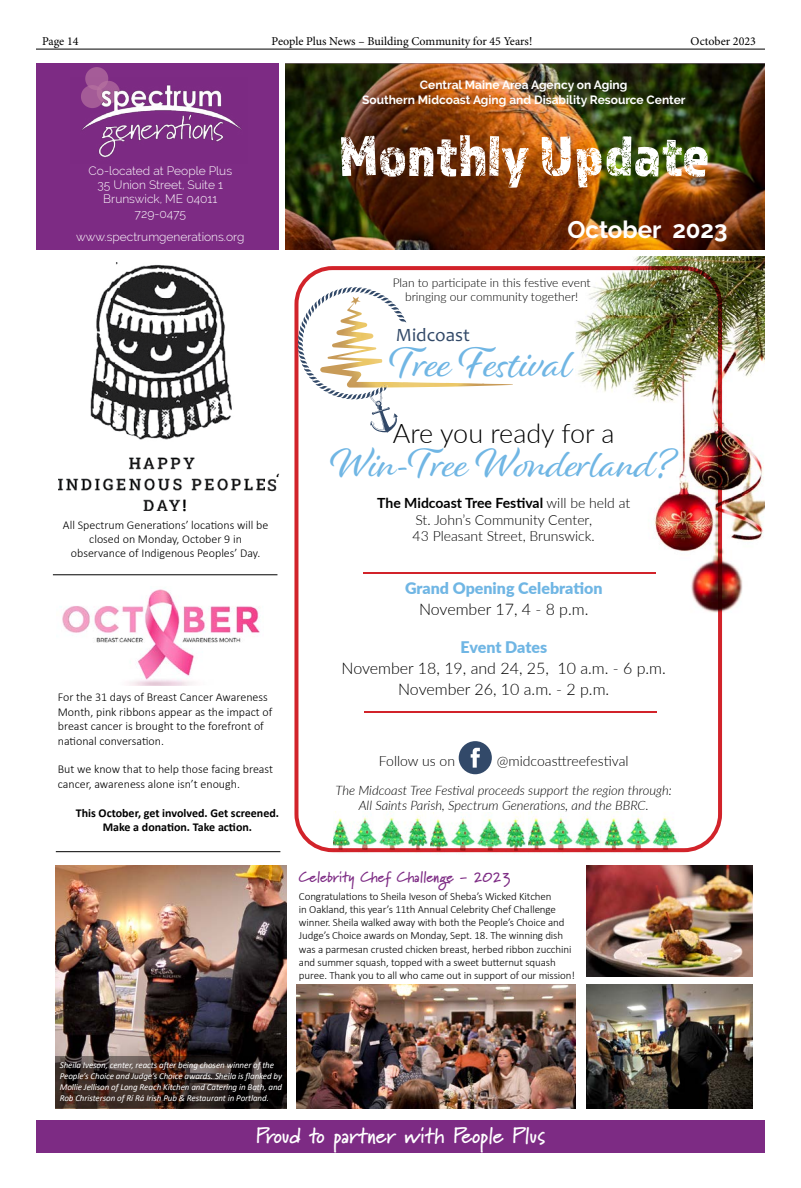
<style>
.page{position:relative;width:801px;height:1188px;background:#fff}
.page>*{position:absolute;margin:0;border:0;box-sizing:border-box;transform-origin:0 0}
.t1{font:60px "Almaq Rough";color:#fff}
.t2{font:43.8px "Alisha";letter-spacing:-.01em;color:#70b6e4}
.t3{font:42px "Alisha";color:#70b6e4}
.t4{font:300 27px "Lato";color:#000}
.t5{font:700 24px "Raleway";color:#fff}
.t6{font:700 22px "Marydale";color:#fff}
.t7{font:18.9px "Candara";color:#324968}
.t8{font:700 17px "Calibri";color:#000}
.t9{font:300 16px/21px "Lato";color:#000;text-align:center}
.t10{font:900 16px "Lato";color:#70b6e4}
.t11{font:700 15px "Marydale";color:#7d2b84}
.t12{font:300 14px/16.8px "Lato";color:#000;text-align:center}
.t13{font:italic 300 13px/15px "Lato";color:#000;text-align:center}
.t14{font:300 12px/14.4px "Calibri";color:#000}
.t15{font:300 12px/14.4px "Raleway";color:#fff;text-align:center}
.t16{font:700 12px/14.4px "Raleway";color:#fff;text-align:center}
.t17{font:300 12px/14.4px "Lato";color:#000;text-align:center}
.t18{font:700 12px/14.4px "Calibri";color:#000;text-align:center}
.t19{font:12px "Minion Pro";color:#000}
.t20{font:300 11px/13.2px "Calibri";letter-spacing:-.01em;color:#000}
.t21{font:italic 9px/10.8px "Calibri";letter-spacing:-.01em;color:#fff}
.s1{font-weight:700}
</style>
<div class="page">
<hr style="left:36px;top:49px;width:729px;height:1px;background:#000">
<div style="left:36px;top:64px;width:246px;height:187px;background:#7d2b84"></div>
<img style="left:285px;top:64px;width:480px;height:186px">
<div style="left:36px;top:1121px;width:729px;height:32px;background:#7d2b84"></div>
<div style="left:85px;top:67px;width:23px;height:23px;background:#a55c98;border-radius:50%"></div>
<img style="left:81px;top:77px;width:161px;height:81px">
<div style="left:279px;top:64px;width:5px;height:192px;background:#fff"></div>
<img style="left:356px;top:257px;width:409px;height:533px">
<div style="left:459px;top:741px;width:33px;height:33px;background:#324969;border-radius:50%"></div>
<svg style="left:471px;top:748px;width:9px;height:20px"></svg>
<hr style="left:363px;top:572px;width:292px;height:2px;background:#d2232a">
<hr style="left:365px;top:711px;width:292px;height:2px;background:#d2232a">
<svg style="left:299px;top:287px;width:277px;height:146px"></svg>
<img style="left:90px;top:262px;width:142px;height:178px">
<img style="left:59px;top:457px;width:205px;height:53px">
<hr style="left:53px;top:574px;width:224px;height:1px;background:#000">
<img style="left:267px;top:479px;width:10px;height:13px">
<img style="left:60px;top:589px;width:200px;height:97px">
<hr style="left:56px;top:851px;width:224px;height:1px;background:#000">
<img style="left:333px;top:811px;width:345px;height:42px">
<img style="left:56px;top:866px;width:231px;height:191px">
<img style="left:586px;top:866px;width:167px;height:110px">
<img style="left:586px;top:984px;width:167px;height:124px">
<img style="left:297px;top:984px;width:278px;height:124px">
<svg style="left:56px;top:1057px;width:231px;height:51px;background:#30231f"></svg>
<p class="t19" style="left:42px;top:33px;width:38px">Page 14</p>
<p class="t19" style="left:272px;top:33px;width:262px">People Plus News – Building Community for 45 Years!</p>
<p class="t19" style="left:691px;top:33px;width:67px">October 2023</p>
<p class="t15" style="left:89px;top:163px;width:145px">Co-located at People Plus<br>35 Union Street, Suite 1<br>Brunswick, ME 04011<br>729-0475</p>
<p class="t15" style="left:76px;top:229px;width:170px">www.spectrumgenerations.org</p>
<h3 class="t8" style="left:182px;top:493px;width:7px">!</h3>
<p class="t14" style="left:63px;top:517px;width:207px;text-align:center">All Spectrum Generations’ locations will be closed on Monday, October 9 in observance of Indigenous Peoples’ Day.</p>
<p class="t18" style="left:276px;top:471px;width:5px">‘</p>
<p class="t14" style="left:58px;top:690px;width:216px">For the 31 days of Breast Cancer Awareness Month, pink ribbons appear as the impact of breast cancer is brought to the forefront of national conversation.</p>
<p class="t14" style="left:58px;top:762px;width:217px">But we know that to help those facing breast cancer, awareness alone isn’t enough.</p>
<p class="t18" style="left:76px;top:805px;width:205px">This October, get involved. Get screened.<br>Make a donation. Take action.</p>
<p class="t16" style="left:362px;top:78px;width:325px">Central Maine Area Agency on Aging<br>Southern Midcoast Aging and Disability Resource Center</p>
<h1 class="t1" style="left:339px;top:120px;width:371px">Monthly Update</h1>
<h3 class="t5" style="left:567px;top:216px;width:162px">October 2023</h3>
<p class="t17" style="left:393px;top:275px;width:199px">Plan to participate in this festive event bringing our community together!</p>
<h3 class="t7" style="left:396px;top:323px;width:76px">Midcoast</h3>
<h2 class="t2" style="left:390px;top:337px;width:185px">Tree Festival</h2>
<h3 class="t4" style="left:393px;top:414px;width:223px">Are you ready for a</h3>
<h3 class="t3" style="left:331px;top:438px;width:348px">Win-Tree Wonderland?</h3>
<p class="t12" style="left:377px;top:494px;width:254px"><span class="s1">The Midcoast Tree Festival</span> will be held at<br>St. John’s Community Center,<br>43 Pleasant Street, Brunswick.</p>
<h3 class="t10" style="left:405px;top:576px;width:199px">Grand Opening Celebration</h3>
<h3 class="t9" style="left:419px;top:598px;width:171px">November 17, 4 - 8 p.m.</h3>
<h3 class="t10" style="left:460px;top:635px;width:88px">Event Dates</h3>
<h3 class="t9" style="left:342px;top:657px;width:326px">November 18, 19, and 24, 25, 10 a.m. - 6 p.m.<br>November 26, 10 a.m. - 2 p.m.</h3>
<p class="t12" style="left:379px;top:752px;width:78px">Follow us on</p>
<p class="t12" style="left:497px;top:752px;width:133px">@midcoasttreefestival</p>
<p class="t13" style="left:336px;top:783px;width:338px">The Midcoast Tree Festival proceeds support the region through:<br>All Saints Parish, Spectrum Generations, and the BBRC.</p>
<h3 class="t11" style="left:299px;top:868px;width:214px">Celebrity Chef Challenge - 2023</h3>
<p class="t20" style="left:299px;top:889px;width:278px">Congratulations to Sheila Iveson of Sheba’s Wicked Kitchen<br>in Oakland, this year’s 11th Annual Celebrity Chef Challenge winner. Sheila walked away with both the People’s Choice and Judge’s Choice awards on Monday, Sept. 18. The winning dish was a parmesan crusted chicken breast, herbed ribbon zucchini and summer squash, topped with a sweet butternut squash puree. Thank you to all who came out in support of our mission!</p>
<p class="t21" style="left:60px;top:1060px;width:224px">Sheila Iveson, center, reacts after being chosen winner of the People’s Choice and Judge’s Choice awards. Sheila is flanked by Mollie Jellison of Long Reach Kitchen and Catering in Bath, and Rob Christerson of Rí Rá Irish Pub &amp; Restaurant in Portland.</p>
<h3 class="t6" style="left:256px;top:1122px;width:291px">Proud to partner with People Plus</h3>
</div>
